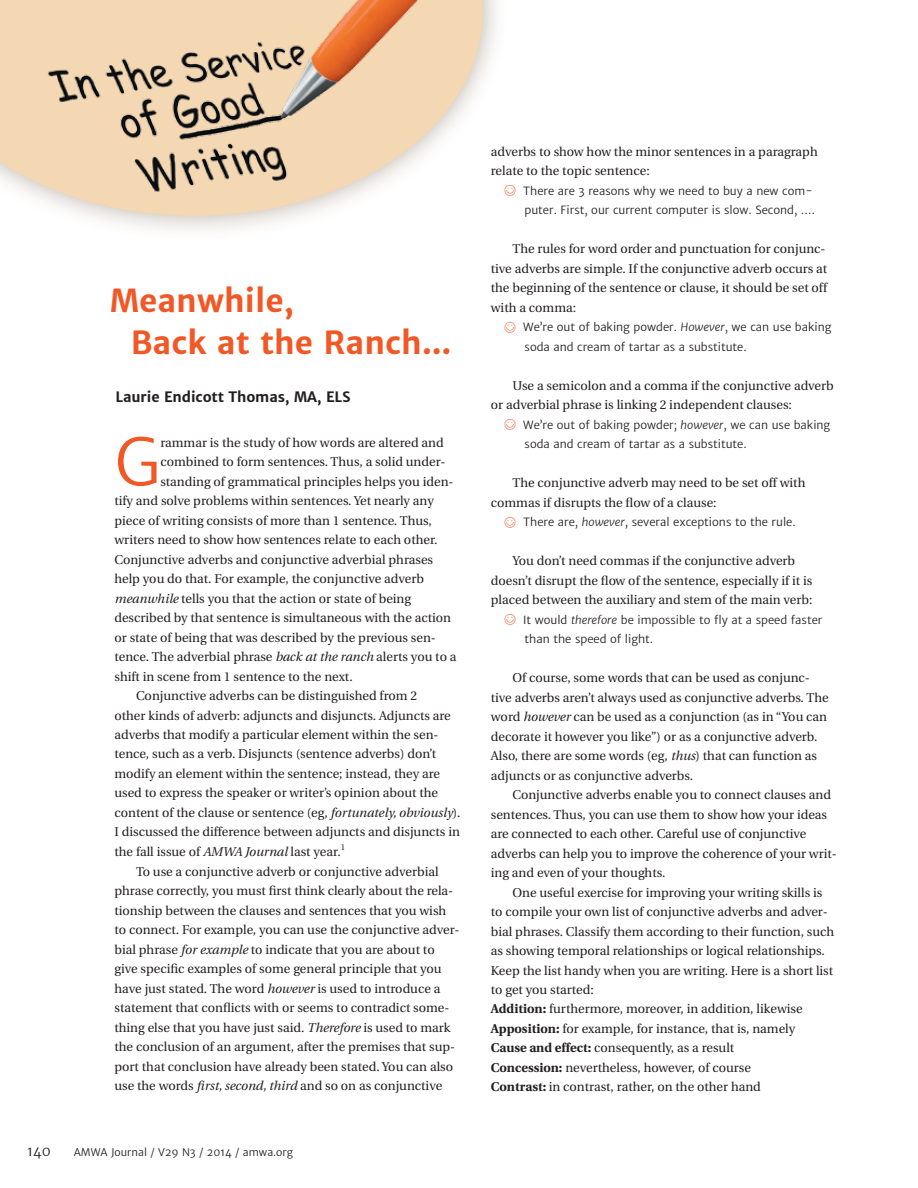
<style>
.page{position:relative;width:918px;height:1188px;background:#fff}
.page>*{position:absolute;margin:0;border:0;box-sizing:border-box;transform-origin:0 0}
.t1{font:65.25px "Merriweather Sans";color:#f15825}
.t2{font:700 31.5px/42px "Merriweather Sans";color:#f15825}
.t3{font:700 14.25px "Merriweather Sans";letter-spacing:-.01em;color:#231f20}
.t4{font:13.5px "Merriweather Sans";color:#231f20}
.t5{font:12.75px/19.5px "Utopia";color:#231f20}
.t6{font:11.25px/19.5px "Merriweather Sans";color:#231f20}
.t7{font:10.5px "Merriweather Sans";color:#231f20}
.t8{font:8.25px "Utopia";color:#231f20}
.s1{font-style:italic}
.s2{font-family:"Smileyface Font 3";font-size:15px;color:#f15825}
.s3{font-weight:700}
</style>
<div class="page">
<div style="left:0;top:0;width:508px;height:241px;background:#a49788;opacity:.75"></div>
<svg style="left:0;top:0;width:483px;height:216px"></svg>
<img style="left:4px;top:0;width:455px;height:224px">
<h2 class="t2" style="left:131px;top:280px;width:322px;text-indent:-21px">Meanwhile,<br>Back at the Ranch…</h2>
<p class="t3" style="left:116px;top:388px;width:237px">Laurie Endicott Thomas, MA, ELS</p>
<h1 class="t1" style="left:114px;top:422px;width:47px">G</h1>
<p class="t5" style="left:160px;top:433px;width:285px">rammar is the study of how words are altered and</p>
<p class="t5" style="left:160px;top:452px;width:287px">combined to form sentences. Thus, a solid under-</p>
<p class="t5" style="left:160px;top:472px;width:295px">standing of grammatical principles helps you iden-</p>
<p class="t5" style="left:114px;top:491px;width:321px">tify and solve problems within sentences. Yet nearly any</p>
<p class="t5" style="left:114px;top:511px;width:319px">piece of writing consists of more than 1 sentence. Thus,</p>
<p class="t5" style="left:114px;top:530px;width:325px">writers need to show how sentences relate to each other.</p>
<p class="t5" style="left:114px;top:550px;width:320px">Conjunctive adverbs and conjunctive adverbial phrases</p>
<p class="t5" style="left:114px;top:569px;width:311px">help you do that. For example, the conjunctive adverb</p>
<p class="t5" style="left:114px;top:589px;width:298px"><span class="s1">meanwhile</span> tells you that the action or state of being</p>
<p class="t5" style="left:114px;top:608px;width:338px">described by that sentence is simultaneous with the action</p>
<p class="t5" style="left:114px;top:628px;width:323px">or state of being that was described by the previous sen-</p>
<p class="t5" style="left:114px;top:647px;width:344px">tence. The adverbial phrase <span class="s1">back at the ranch</span> alerts you to a</p>
<p class="t5" style="left:114px;top:667px;width:240px">shift in scene from 1 sentence to the next.</p>
<p class="t5" style="left:136px;top:686px;width:283px">Conjunctive adverbs can be distinguished from 2</p>
<p class="t5" style="left:114px;top:706px;width:338px">other kinds of adverb: adjuncts and disjuncts. Adjuncts are</p>
<p class="t5" style="left:114px;top:725px;width:326px">adverbs that modify a particular element within the sen-</p>
<p class="t5" style="left:114px;top:745px;width:323px">tence, such as a verb. Disjuncts (sentence adverbs) don’t</p>
<p class="t5" style="left:114px;top:764px;width:327px">modify an element within the sentence; instead, they are</p>
<p class="t5" style="left:114px;top:784px;width:325px">used to express the speaker or writer’s opinion about the</p>
<p class="t5" style="left:114px;top:803px;width:348px">content of the clause or sentence (eg, <span class="s1">fortunately, obviously</span>).</p>
<p class="t5" style="left:114px;top:823px;width:347px">I discussed the difference between adjuncts and disjuncts in</p>
<p class="t5" style="left:114px;top:842px;width:228px">the fall issue of <span class="s1">AMWA Journal</span> last year.</p>
<p class="t8" style="left:341px;top:842px;width:6px">1</p>
<p class="t5" style="left:114px;top:862px;width:346px;text-indent:22px">To use a conjunctive adverb or conjunctive adverbial phrase correctly, you must first think clearly about the rela&shy;tionship between the clauses and sentences that you wish to connect. For example, you can use the conjunctive adver&shy;bial phrase <span class="s1">for example</span> to indicate that you are about to give specific examples of some general principle that you have just stated. The word <span class="s1">however</span> is used to introduce a statement that conflicts with or seems to contradict some&shy;thing else that you have just said. <span class="s1">Therefore</span> is used to mark the conclusion of an argument, after the premises that sup&shy;port that conclusion have already been stated. You can also use the words <span class="s1">first, second, third</span> and so on as conjunctive</p>
<p class="t4" style="left:27px;top:1143px;width:25px">140</p>
<p class="t7" style="left:74px;top:1146px;width:221px">AMWA Journal / V29 N3 / 2014 / amwa.org</p>
<p class="t5" style="left:491px;top:142px;width:328px">adverbs to show how the minor sentences in a paragraph relate to the topic sentence:</p>
<p class="t6" style="left:504px;top:181px;width:312px;text-align:right"><span class="s2">A</span> There are 3 reasons why we need to buy a new com&shy;puter. First, our current computer is slow. Second, ….</p>
<p class="t5" style="left:491px;top:239px;width:338px;text-indent:22px">The rules for word order and punctuation for conjunc&shy;tive adverbs are simple. If the conjunctive adverb occurs at the beginning of the sentence or clause, it should be set off with a comma:</p>
<p class="t6" style="left:525px;top:317px;width:308px;text-indent:-20px"><span class="s2">A</span> We’re out of baking powder. <span class="s1">However</span>, we can use baking soda and cream of tartar as a substitute.</p>
<p class="t5" style="left:491px;top:376px;width:344px;text-indent:22px">Use a semicolon and a comma if the conjunctive adverb or adverbial phrase is linking 2 independent clauses:</p>
<p class="t6" style="left:525px;top:415px;width:307px;text-indent:-20px"><span class="s2">A</span> We’re out of baking powder; <span class="s1">however</span>, we can use baking soda and cream of tartar as a substitute.</p>
<p class="t5" style="left:491px;top:473px;width:316px;text-indent:22px">The conjunctive adverb may need to be set off with commas if disrupts the flow of a clause:</p>
<p class="t6" style="left:504px;top:512px;width:293px"><span class="s2">A</span> There are, <span class="s1">however</span>, several exceptions to the rule.</p>
<p class="t5" style="left:491px;top:551px;width:323px;text-align:center">You don’t need commas if the conjunctive adverb doesn’t disrupt the flow of the sentence, especially if it is placed between the auxiliary and stem of the main verb:</p>
<p class="t6" style="left:525px;top:610px;width:299px;text-indent:-20px"><span class="s2">A</span> I t would <span class="s1">therefore</span> be impossible to fly at a speed faster than the speed of light.</p>
<p class="t5" style="left:491px;top:668px;width:339px;text-indent:22px">Of course, some words that can be used as conjunc&shy;tive adverbs aren’t always used as conjunctive adverbs. The word <span class="s1">however</span> can be used as a conjunction (as in “You can decorate it however you like”) or as a conjunctive adverb.<br>Also, there are some words (eg, <span class="s1">thus</span>) that can function as adjuncts or as conjunctive adverbs.</p>
<p class="t5" style="left:491px;top:785px;width:348px;text-indent:22px">Conjunctive adverbs enable you to connect clauses and sentences. Thus, you can use them to show how your ideas are connected to each other. Careful use of conjunctive adverbs can help you to improve the coherence of your writ&shy;ing and even of your thoughts.</p>
<p class="t5" style="left:491px;top:883px;width:345px;text-indent:22px">One useful exercise for improving your writing skills is to compile your own list of conjunctive adverbs and adver&shy;bial phrases. Classify them according to their function, such as showing temporal relationships or logical relationships.<br>Keep the list handy when you are writing. Here is a short list to get you started:<br><span class="s3">Addition:</span> furthermore, moreover, in addition, likewise <span class="s3">Apposition:</span> for example, for instance, that is, namely <span class="s3">Cause and effect:</span> consequently, as a result<br><span class="s3">Concession:</span> nevertheless, however, of course<br><span class="s3">Contrast:</span> in contrast, rather, on the other hand</p>
</div>
